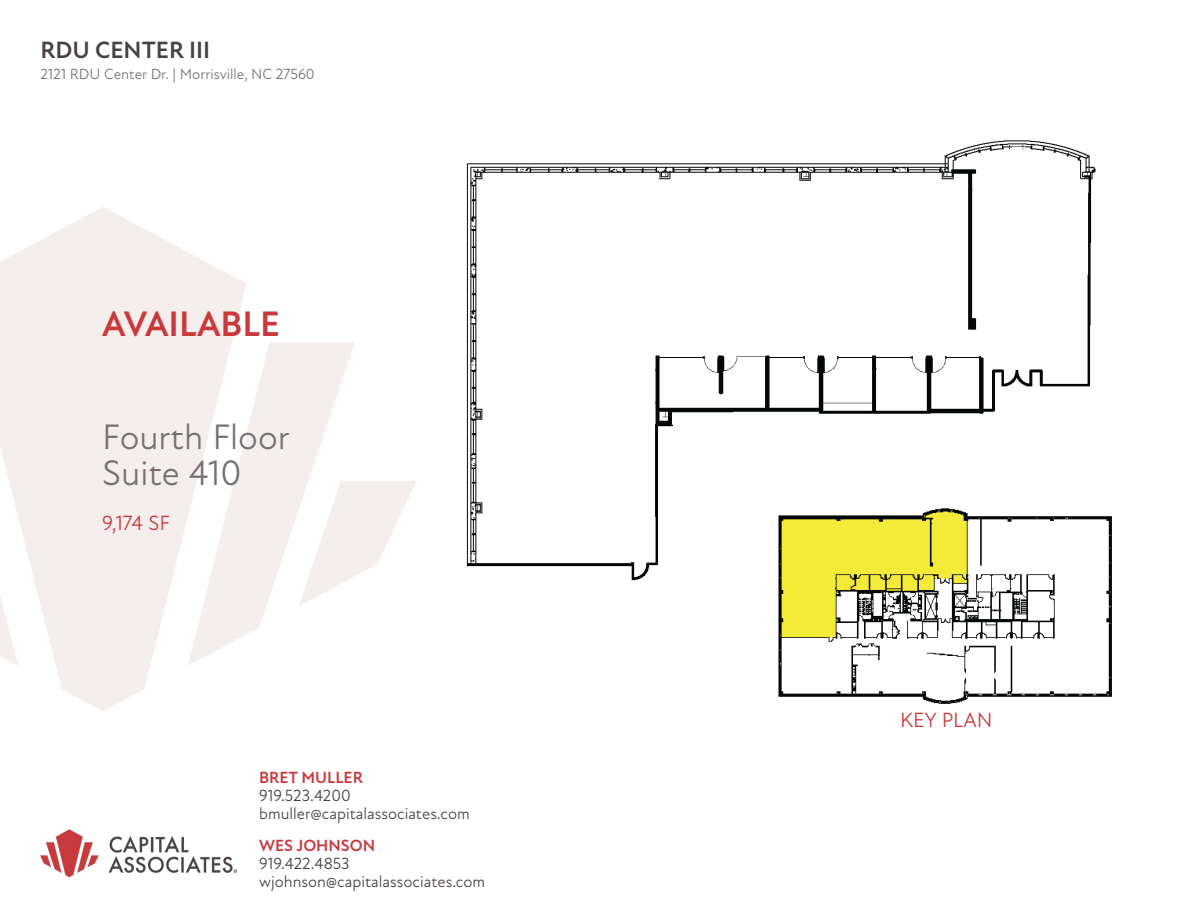
<style>
.page{position:relative;width:1188px;height:918px;background:#fff}
.page>*{position:absolute;margin:0;border:0;box-sizing:border-box;transform-origin:0 0}
.t1{font:36px "New Atten";color:#7c6d73}
.t2{font:700 36px "New Atten";color:#c9393b}
.t3{font:700 24px "New Atten";color:#4a4044}
.t4{font:21px "New Atten";color:#c9393b}
.t5{font:16.5px/18px "New Atten";color:#4a4044}
.t6{font:700 16.5px "New Atten";color:#c9393b}
.t7{font:15px "New Atten";color:#7c6d73}
</style>
<div class="page">
<svg style="left:0;top:207px;width:247px;height:504px;fill:#f4eeec"></svg>
<svg style="left:0;top:342px;width:18px;height:324px"></svg>
<svg style="left:188px;top:342px;width:167px;height:324px;fill:#f4eeec"></svg>
<svg style="left:299px;top:481px;width:117px;height:125px"></svg>
<img style="left:40px;top:829px;width:197px;height:47px">
<img style="left:466px;top:140px;width:630px;height:441px">
<img style="left:776px;top:495px;width:336px;height:209px">
<h2 class="t3" style="left:40px;top:36px;width:171px">RDU CENTER III</h2>
<p class="t7" style="left:40px;top:66px;width:276px">2121 RDU Center Dr. | Morrisville, NC 27560</p>
<p class="t2" style="left:102px;top:303px;width:179px">AVAILABLE</p>
<p class="t1" style="left:102px;top:416px;width:189px">Fourth Floor</p>
<p class="t1" style="left:102px;top:452px;width:141px">Suite 410</p>
<p class="t4" style="left:102px;top:510px;width:69px">9,174 SF</p>
<p class="t6" style="left:259px;top:767px;width:105px">BRET MULLER</p>
<p class="t5" style="left:259px;top:786px;width:212px">919.523.4200 bmuller@capitalassociates.com</p>
<p class="t6" style="left:259px;top:835px;width:117px">WES JOHNSON</p>
<p class="t5" style="left:259px;top:854px;width:227px">919.422.4853 wjohnson@capitalassociates.com</p>
<p class="t4" style="left:900px;top:708px;width:94px">KEY PLAN</p>
</div>
